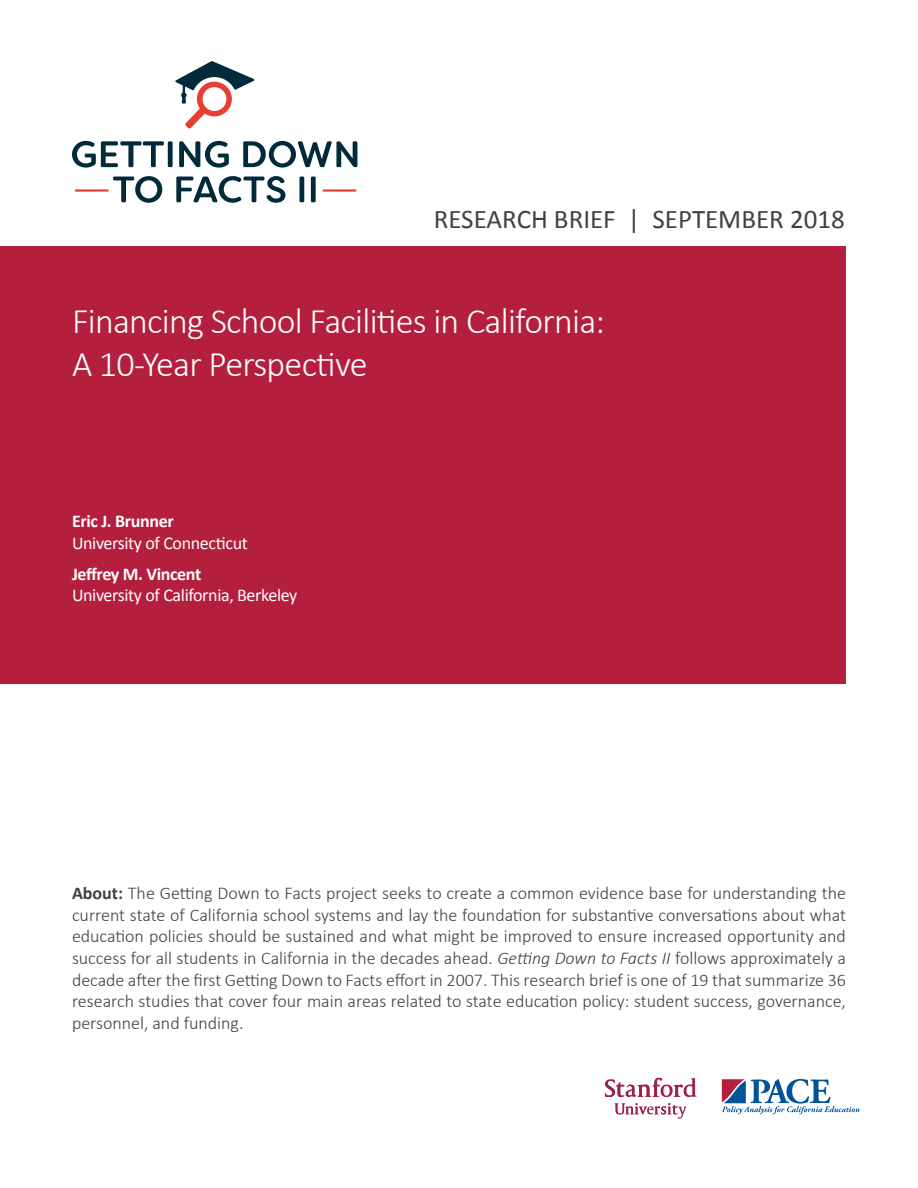
<style>
.page{position:relative;width:918px;height:1188px;background:#fff}
.page>*{position:absolute;margin:0;border:0;box-sizing:border-box;transform-origin:0 0}
.t1{font:300 36px/43.2px "Calibri";letter-spacing:-.02em;color:#fff}
.t2{font:27px "Calibri";color:#414042}
.t3{font:300 18px/21.6px "Calibri";color:#414042;text-align:justify}
.t4{font:18px "Calibri";letter-spacing:-.02em;color:#fff}
.t5{font:700 18px "Calibri";letter-spacing:-.02em;color:#fff}
.s1{font-weight:700}
.s2{font-style:italic}
</style>
<div class="page">
<div style="left:0;top:247px;width:846px;height:437px;background:#b31f3c"></div>
<svg style="left:175px;top:61px;width:79px;height:68px"></svg>
<hr style="left:323px;top:189px;width:33px;height:3px;background:#e63e30">
<hr style="left:75px;top:189px;width:34px;height:3px;background:#e63e30">
<svg style="left:72px;top:141px;width:92px;height:27px"></svg>
<div style="left:168px;top:141px;width:5px;height:26px;background:#012a3a;border-radius:2px"></div>
<svg style="left:179px;top:141px;width:50px;height:27px"></svg>
<svg style="left:243px;top:141px;width:114px;height:27px"></svg>
<svg style="left:113px;top:176px;width:49px;height:27px"></svg>
<svg style="left:176px;top:176px;width:109px;height:27px"></svg>
<div style="left:299px;top:177px;width:5px;height:25px;background:#012a3a;border-radius:2px"></div>
<div style="left:311px;top:177px;width:5px;height:25px;background:#012a3a;border-radius:2px"></div>
<svg style="left:722px;top:1079px;width:138px;height:35px"></svg>
<svg style="left:605px;top:1078px;width:92px;height:41px"></svg>
<h2 class="t2" style="left:434px;top:202px;width:413px">RESEARCH BRIEF | SEPTEMBER 2018</h2>
<h1 class="t1" style="left:72px;top:299px;width:535px">Financing School Facilities in California:<br>A 10-Year Perspective</h1>
<p class="t5" style="left:72px;top:510px;width:103px">Eric J. Brunner</p>
<p class="t4" style="left:72px;top:532px;width:177px">University of Connecticut</p>
<p class="t5" style="left:72px;top:562px;width:131px">Jeffrey M. Vincent</p>
<p class="t4" style="left:72px;top:584px;width:227px">University of California, Berkeley</p>
<p class="t3" style="left:72px;top:882px;width:776px"><span class="s1">About:</span> The Getting Down to Facts project seeks to create a common evidence base for understanding the current state of California school systems and lay the foundation for substantive conversations about what education policies should be sustained and what might be improved to ensure increased opportunity and success for all students in California in the decades ahead. <span class="s2">Getting Down to Facts II</span> follows approximately a decade after the first Getting Down to Facts effort in 2007. This research brief is one of 19 that summarize 36 research studies that cover four main areas related to state education policy: student success, governance, personnel, and funding.</p>
</div>
